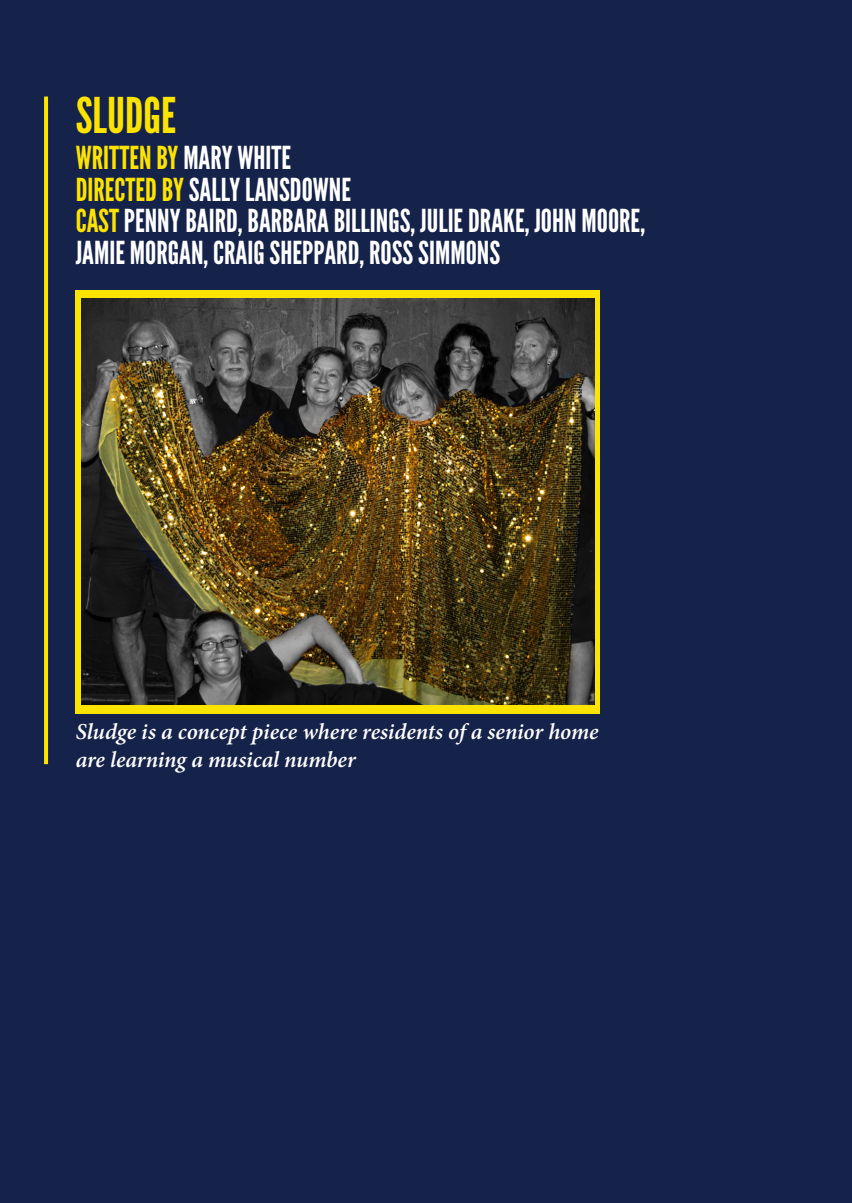
<style>
.page{position:relative;width:852px;height:1203px;background:#fff}
.page>*{position:absolute;margin:0;border:0;box-sizing:border-box;transform-origin:0 0}
.t1{font:49.2px "League Gothic";color:#fde300}
.t2{font:31.6px "League Gothic";color:#fff}
.t3{font:31.6px "League Gothic";color:#fde300}
.t4{font:italic 600 22.8px/27.4px "Minion Pro";letter-spacing:-.005em;color:#fff}
.s1{color:#fff}
.s2{color:#fde300}
</style>
<div class="page">
<div style="left:0;top:0;width:851px;height:1203px;background:#152249"></div>
<hr style="left:44px;top:96px;width:4px;height:668px;background:#fde300">
<div style="left:76px;top:289px;width:523px;height:424px;background:#fde300"></div>
<img style="left:81px;top:299px;width:513px;height:405px">
<svg style="left:0;top:0;width:7px;height:7px"></svg>
<svg style="left:0;top:1195px;width:7px;height:8px"></svg>
<svg style="left:844px;top:0;width:8px;height:7px"></svg>
<svg style="left:844px;top:1195px;width:8px;height:8px"></svg>
<p class="t1" style="left:76px;top:86px;width:102px">SLUDGE</p>
<p class="t3" style="left:76px;top:139px;width:217px">WRITTEN BY <span class="s1">MARY WHITE</span></p>
<p class="t2" style="left:76px;top:171px;width:277px"><span class="s2">DIRECTED BY</span> SALLY LANSDOWNE</p>
<p class="t2" style="left:76px;top:202px;width:570px"><span class="s2">CAST</span> PENNY BAIRD, BARBARA BILLINGS, JULIE DRAKE, JOHN MOORE,</p>
<p class="t2" style="left:76px;top:234px;width:426px">JAMIE MORGAN, CRAIG SHEPPARD, ROSS SIMMONS</p>
<p class="t4" style="left:76px;top:718px;width:524px">Sludge is a concept piece where residents of a senior home are learning a musical number</p>
</div>
